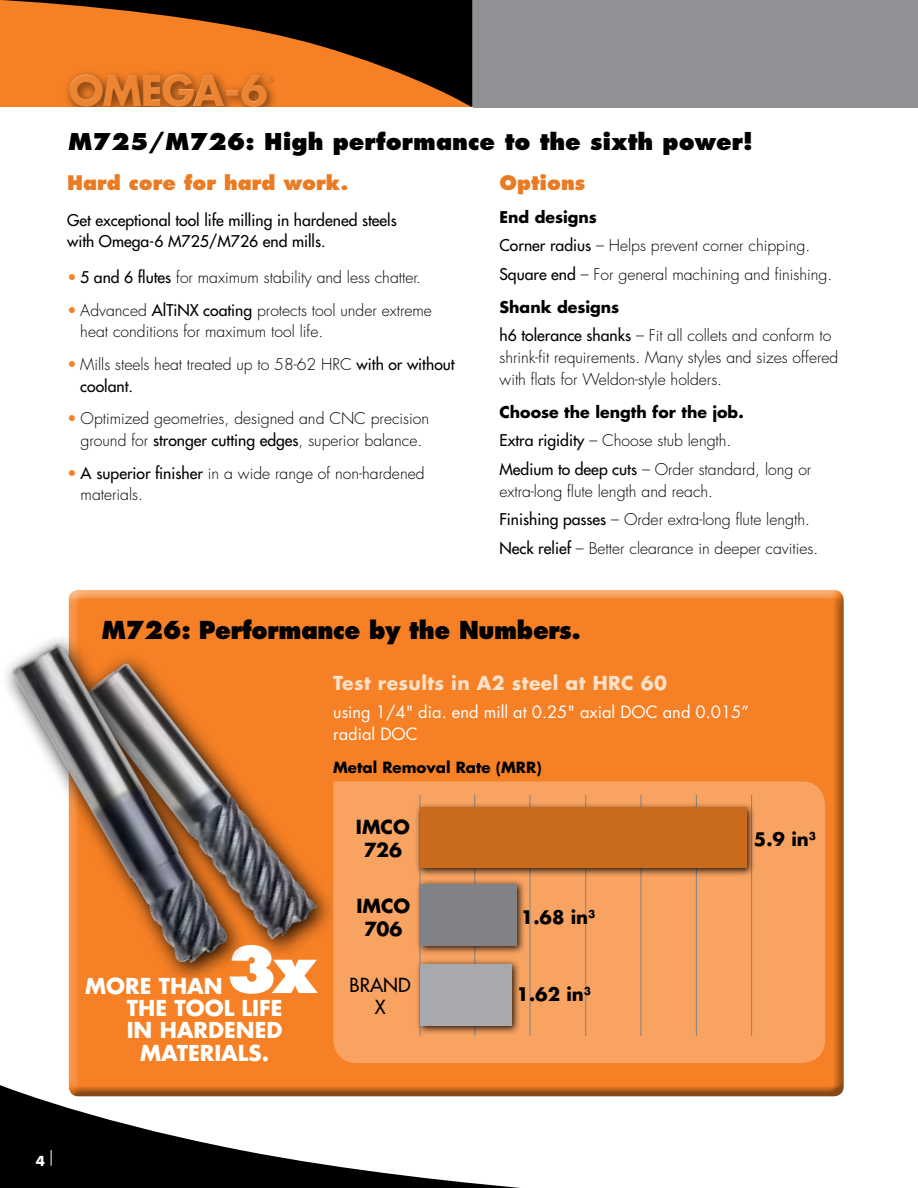
<style>
.page{position:relative;width:918px;height:1188px;background:#fff}
.page>*{position:absolute;margin:0;border:0;box-sizing:border-box;transform-origin:0 0}
.t1{font:800 62.7px "Futura Std";color:#fff}
.t2{font:700 40.35px "Futura Std";letter-spacing:-.04em;color:#ec8432}
.t3{font:800 24px "Futura Std";letter-spacing:-.015em;color:#000;scale:.95 1}
.t4{font:800 22.5px "Futura Std";color:#000}
.t5{font:700 21.3px/22.5px "Futura Std";color:#fff;text-align:center}
.t6{font:800 19.5px "Futura Std";color:#ea7b23}
.t7{font:700 18.9px/23px "Futura Std";color:#000;text-align:center}
.t8{font:500 18.9px/22.6px "Futura Std";color:#000;text-align:center}
.t9{font:700 18.75px "Futura Std";letter-spacing:.02em;color:#fee1c9}
.t10{font:700 18.15px "Futura Std";color:#000}
.t11{font:16.5px/21.8px "Futura Std";color:#fff}
.t12{font:300 15.75px/28.5px "Futura Std";color:#000}
.t13{font:500 15.75px/21.8px "Futura Std";color:#000}
.t14{font:700 15px "Futura Std";color:#000}
.t15{font:700 13.5px "Futura Std";color:#fff}
.s1{font-weight:700}
.s2{font-weight:500}
.s3{color:#f58025}
</style>
<div class="page">
<div style="left:472px;top:0;width:446px;height:107px;background:#919195"></div>
<svg style="left:0;top:0;width:472px;height:107px;background:#944d16"></svg>
<div style="left:63px;top:69px;width:215px;height:49px;background:#000;opacity:.55"></div>
<div style="left:68px;top:74px;width:201px;height:33px;background:#fff;opacity:.85"></div>
<div style="left:68px;top:75px;width:201px;height:34px;background:#000;opacity:.95"></div>
<div style="left:0;top:107px;width:472px;height:25px;background:#fff"></div>
<div style="left:68px;top:591px;width:777px;height:507px;background:#000;opacity:.45"></div>
<div style="left:333px;top:781px;width:492px;height:282px;background:#f9a362"></div>
<hr style="left:420px;top:795px;width:1px;height:241px;background:#808285">
<hr style="left:474px;top:795px;width:1px;height:241px;background:#808285">
<hr style="left:530px;top:795px;width:1px;height:241px;background:#808285">
<hr style="left:585px;top:795px;width:1px;height:241px;background:#808285">
<hr style="left:641px;top:795px;width:1px;height:241px;background:#808285">
<hr style="left:696px;top:795px;width:1px;height:241px;background:#808285">
<hr style="left:751px;top:795px;width:1px;height:241px;background:#808285">
<svg style="left:0;top:1080px;width:718px;height:108px"></svg>
<svg style="left:51px;top:1150px;width:1px;height:16px"></svg>
<div style="left:72px;top:652px;width:266px;height:308px;background:#000;opacity:.95"></div>
<img style="left:248px;top:657px;width:73px;height:292px">
<div style="left:0;top:633px;width:248px;height:351px;background:#000;opacity:.95"></div>
<img style="left:1px;top:635px;width:238px;height:343px">
<div style="left:415px;top:803px;width:341px;height:75px;background:#000;opacity:.85"></div>
<div style="left:420px;top:807px;width:327px;height:61px;background:#ca6a1d"></div>
<div style="left:415px;top:959px;width:106px;height:76px;background:#000;opacity:.85"></div>
<div style="left:420px;top:964px;width:92px;height:62px;background:#a7a9ac"></div>
<div style="left:415px;top:879px;width:111px;height:76px;background:#000;opacity:.85"></div>
<div style="left:420px;top:884px;width:97px;height:62px;background:#808285"></div>
<h2 class="t2" style="left:68px;top:64px;width:201px">OMEGA-6</h2>
<h3 class="t4" style="left:68px;top:128px;width:687px">M725/M726: High performance to the sixth power!</h3>
<p class="t6" style="left:499px;top:171px;width:87px">Options</p>
<p class="t12" style="left:499px;top:203px;width:334px"><span class="s1">End designs<br></span><span class="s2">Corner radius</span> – Helps prevent corner chipping.<br><span class="s2">Square end</span> – For general machining and finishing.</p>
<p class="t12" style="left:499px;top:293px;width:333px"><span class="s1">Shank designs<br></span><span class="s2">h6 tolerance shanks</span> – Fit all collets and conform to</p>
<p class="t12" style="left:499px;top:347px;width:340px;line-height:21.8px">shrink-fit requirements. Many styles and sizes offered with flats for Weldon-style holders.</p>
<p class="t12" style="left:499px;top:398px;width:313px"><span class="s1">Choose the length for the job.<br></span><span class="s2">Extra rigidity</span> – Choose stub length.<br><span class="s2">Medium to deep cuts</span> – Order standard, long or</p>
<p class="t12" style="left:499px;top:477px;width:320px">extra-long flute length and reach.<br><span class="s2">Finishing passes</span> – Order extra-long flute length.<br><span class="s2">Neck relief</span> – Better clearance in deeper cavities.</p>
<p class="t6" style="left:67px;top:170px;width:283px">Hard core for hard work.</p>
<p class="t13" style="left:67px;top:209px;width:331px">Get exceptional tool life milling in hardened steels with Omega-6 M725/M726 end mills.</p>
<p class="t12" style="left:67px;top:264px;width:356px"><span class="s3">•</span> <span class="s2">5 and 6 flutes</span> for maximum stability and less chatter.</p>
<p class="t12" style="left:80px;top:300px;width:353px;line-height:21.8px;text-indent:-13px"><span class="s3">•</span> Advanced <span class="s2">AlTiNX coating</span> protects tool under extreme heat conditions for maximum tool life.</p>
<p class="t12" style="left:80px;top:354px;width:376px;line-height:21.8px;text-indent:-13px"><span class="s3">•</span> Mills steels heat treated up to 58-62 HRC <span class="s2">with or without coolant.</span></p>
<p class="t12" style="left:67px;top:408px;width:364px;line-height:21.8px;text-align:center"><span class="s3">•</span> Optimized geometries, designed and CNC precision ground for <span class="s2">stronger cutting edges</span>, superior balance.</p>
<p class="t12" style="left:81px;top:463px;width:345px;line-height:21.8px;text-indent:-13px"><span class="s3">•</span> <span class="s2">A superior finisher</span> in a wide range of non-hardened materials.</p>
<h3 class="t3" style="left:102px;top:615px;width:506px">M726: Performance by the Numbers.</h3>
<p class="t9" style="left:333px;top:670px;width:335px">Test results in A2 steel at HRC 60</p>
<p class="t11" style="left:333px;top:701px;width:417px">using 1/4" dia. end mill at 0.25" axial DOC and 0.015” radial DOC</p>
<p class="t14" style="left:333px;top:757px;width:210px">Metal Removal Rate (MRR)</p>
<h3 class="t5" style="left:85px;top:974px;width:139px">MORE THAN</h3>
<h1 class="t1" style="left:226px;top:930px;width:94px">3x</h1>
<h3 class="t5" style="left:127px;top:996px;width:157px">THE TOOL LIFE<br>IN HARDENED<br>MATERIALS.</h3>
<p class="t7" style="left:356px;top:815px;width:55px">IMCO<br>726</p>
<p class="t7" style="left:356px;top:894px;width:55px">IMCO<br>706</p>
<p class="t8" style="left:350px;top:973px;width:63px">BRAND<br>X</p>
<p class="t10" style="left:521px;top:905px;width:76px">1.68 in<sup>3</sup></p>
<p class="t10" style="left:517px;top:983px;width:76px">1.62 in<sup>3</sup></p>
<p class="t10" style="left:754px;top:827px;width:64px">5.9 in<sup>3</sup></p>
<p class="t15" style="left:36px;top:1152px;width:11px">4</p>
</div>
